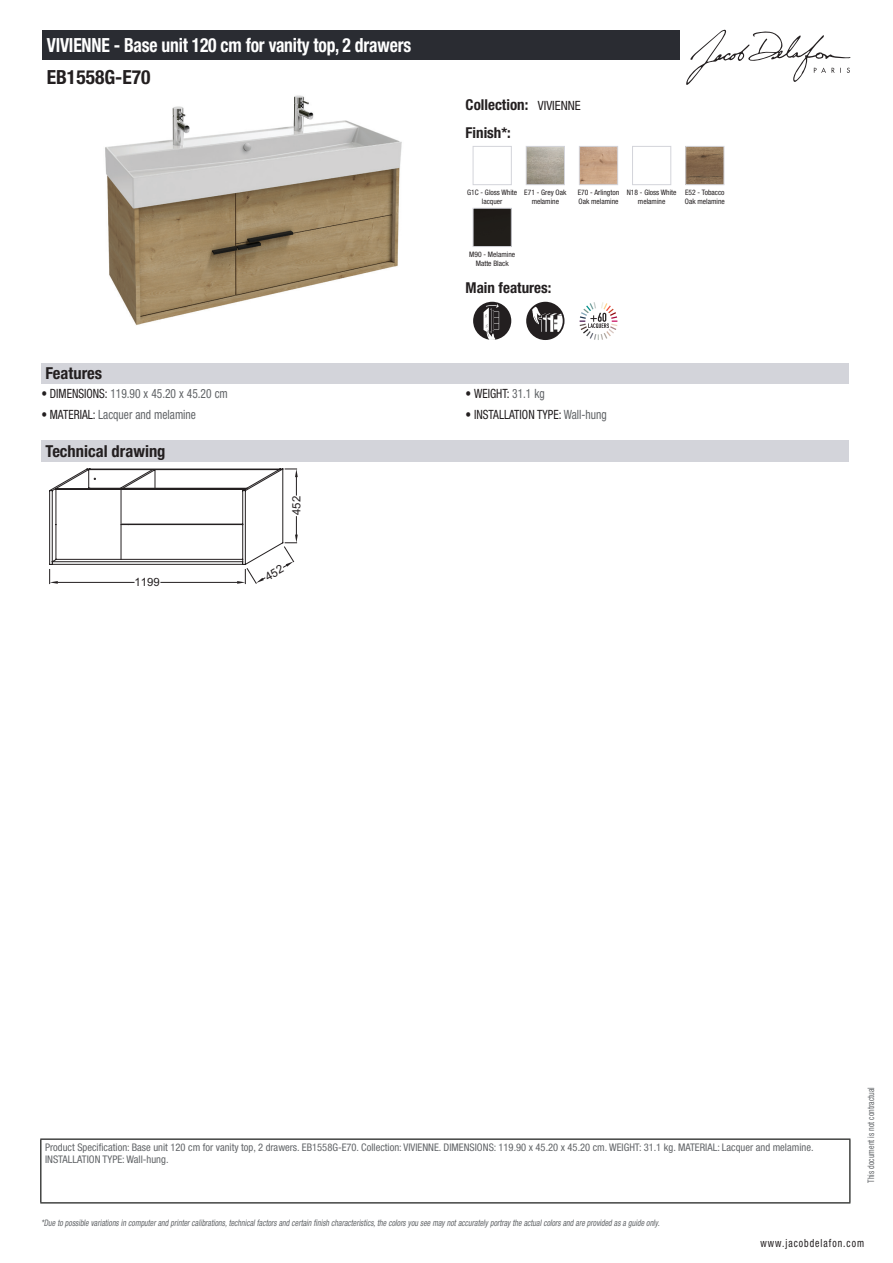
<style>
.page{position:relative;width:893px;height:1263px;background:#fff}
.page>*{position:absolute;margin:0;border:0;box-sizing:border-box;transform-origin:0 0}
.t1{font:700 condensed 19.5px "Helvetica Neue LT Std";letter-spacing:-.01em;color:#fff;scale:.9 1}
.t2{font:700 condensed 19.5px "Helvetica Neue LT Std";color:#231f20}
.t3{font:700 condensed 16.5px "Helvetica Neue LT Std";color:#231f20}
.t4{font:700 condensed 15px/27.8px "Helvetica Neue LT Std";color:#231f20}
.t5{font:condensed 12.75px "Helvetica Neue LT Std";color:#626568;scale:.9 1}
.t6{font:condensed 12.75px "Helvetica Neue LT Std";color:#231f20;scale:.9 1}
.t7{font:11.4px "Arial";color:#231f20}
.t8{font:condensed 11.25px "Helvetica Neue LT Std";letter-spacing:.1em;color:#231f20;scale:.87 1}
.t9{font:condensed 10.5px/12px "Helvetica Neue LT Std";color:#626568}
.t10{font:italic condensed 9px "Helvetica Neue LT Std";color:#626568;scale:.87 1}
.t11{font:condensed 9px "Helvetica Neue LT Std";color:#626568;scale:.87 1}
.t12{font:condensed 7.5px/9px "Helvetica Neue LT Std";color:#231f20;text-align:center}
.s1{font-weight:400;font-size:12.75px}
.s2{color:#231f20}
.s3{color:#626568}
</style>
<div class="page">
<svg style="left:686px;top:30px;width:164px;height:55px"></svg>
<img style="left:105px;top:95px;width:297px;height:230px">
<div style="left:473px;top:146px;width:39px;height:39px;border:1px solid #d3d4da"></div>
<img style="left:528px;top:148px;width:35px;height:35px">
<div style="left:526px;top:146px;width:39px;height:39px;border:1px solid #d3d4da"></div>
<img style="left:581px;top:148px;width:35px;height:35px">
<div style="left:579px;top:146px;width:39px;height:39px;border:1px solid #d3d4da"></div>
<div style="left:632px;top:146px;width:39px;height:39px;border:1px solid #d3d4da"></div>
<img style="left:687px;top:148px;width:35px;height:35px">
<div style="left:685px;top:146px;width:39px;height:39px;border:1px solid #d3d4da"></div>
<img style="left:475px;top:210px;width:35px;height:35px">
<div style="left:473px;top:208px;width:39px;height:39px;border:1px solid #d3d4da"></div>
<div style="left:473px;top:302px;width:38px;height:38px;background:#231f20;border-radius:19px"></div>
<svg style="left:484px;top:304px;width:15px;height:36px"></svg>
<svg style="left:526px;top:302px;width:38px;height:38px"></svg>
<svg style="left:580px;top:302px;width:37px;height:38px"></svg>
<div style="left:41px;top:363px;width:808px;height:21px;background:#d3d4da"></div>
<div style="left:41px;top:441px;width:808px;height:21px;background:#d3d4da"></div>
<div style="left:43px;top:30px;width:637px;height:30px;background:#2a2c32"></div>
<hr style="left:40px;top:1138px;width:810px;height:2px;background:#040503">
<hr style="left:40px;top:1140px;width:1px;height:62px;background:#040503">
<hr style="left:849px;top:1140px;width:1px;height:62px;background:#040503">
<hr style="left:40px;top:1202px;width:810px;height:1px;background:#040503">
<svg style="left:49px;top:468px;width:249px;height:116px"></svg>
<h1 class="t1" style="left:47px;top:33px;width:406px">VIVIENNE - Base unit 120 cm for vanity top, 2 drawers</h1>
<h1 class="t2" style="left:47px;top:65px;width:105px">EB1558G-E70</h1>
<h3 class="t4" style="left:466px;top:90px;width:117px">Collection: <span class="s1">VIVIENNE<br></span>Finish*:</h3>
<p class="t12" style="left:467px;top:187px;width:51px">G1C - Gloss White lacquer</p>
<p class="t12" style="left:524px;top:187px;width:44px">E71 - Grey Oak melamine</p>
<p class="t12" style="left:578px;top:187px;width:43px;text-align:left">E70 - Arlington<br>Oak melamine</p>
<p class="t12" style="left:627px;top:187px;width:51px">N18 - Gloss White melamine</p>
<p class="t12" style="left:685px;top:187px;width:41px;text-align:left">E52 - Tobacco<br>Oak melamine</p>
<p class="t12" style="left:469px;top:249px;width:47px">M90 - Melamine<br>Matte Black</p>
<h3 class="t4" style="left:466px;top:274px;width:87px">Main features:</h3>
<h2 class="t3" style="left:46px;top:364px;width:58px">Features</h2>
<p class="t5" style="left:41px;top:386px;width:209px"><span class="s2">• DIMENSIONS:</span> 119.90 x 45.20 x 45.20 cm</p>
<p class="t6" style="left:466px;top:386px;width:90px">• WEIGHT: <span class="s3">31.1 kg</span></p>
<p class="t5" style="left:41px;top:407px;width:173px"><span class="s2">• MATERIAL:</span> Lacquer and melamine</p>
<p class="t6" style="left:466px;top:407px;width:158px">• INSTALLATION TYPE: <span class="s3">Wall-hung</span></p>
<h2 class="t3" style="left:46px;top:441px;width:121px">Technical drawing</h2>
<p class="t7" style="left:134px;top:575px;width:27px">1199</p>
<p class="t7" style="left:289px;top:515px;width:21px;rotate:-90deg">452</p>
<p class="t9" style="left:45px;top:1141px;width:770px">Product Specification: Base unit 120 cm for vanity top, 2 drawers. EB1558G-E70. Collection: VIVIENNE. DIMENSIONS: 119.90 x 45.20 x 45.20 cm. WEIGHT: 31.1 kg. MATERIAL: Lacquer and melamine.<br>INSTALLATION TYPE: Wall-hung.</p>
<p class="t10" style="left:41px;top:1217px;width:714px">*Due to possible variationsin computerand printercalibrations,technicalfactorsand certain finish characteristics,the colorsyou see maynotaccuratelyportraythe actualcolorsand are provided asa guide only.</p>
<p class="t11" style="left:866px;top:1183px;width:111px;rotate:-90deg">This document is not contractual</p>
<p class="t8" style="left:760px;top:1237px;width:121px">www.jacobdelafon.com</p>
</div>
